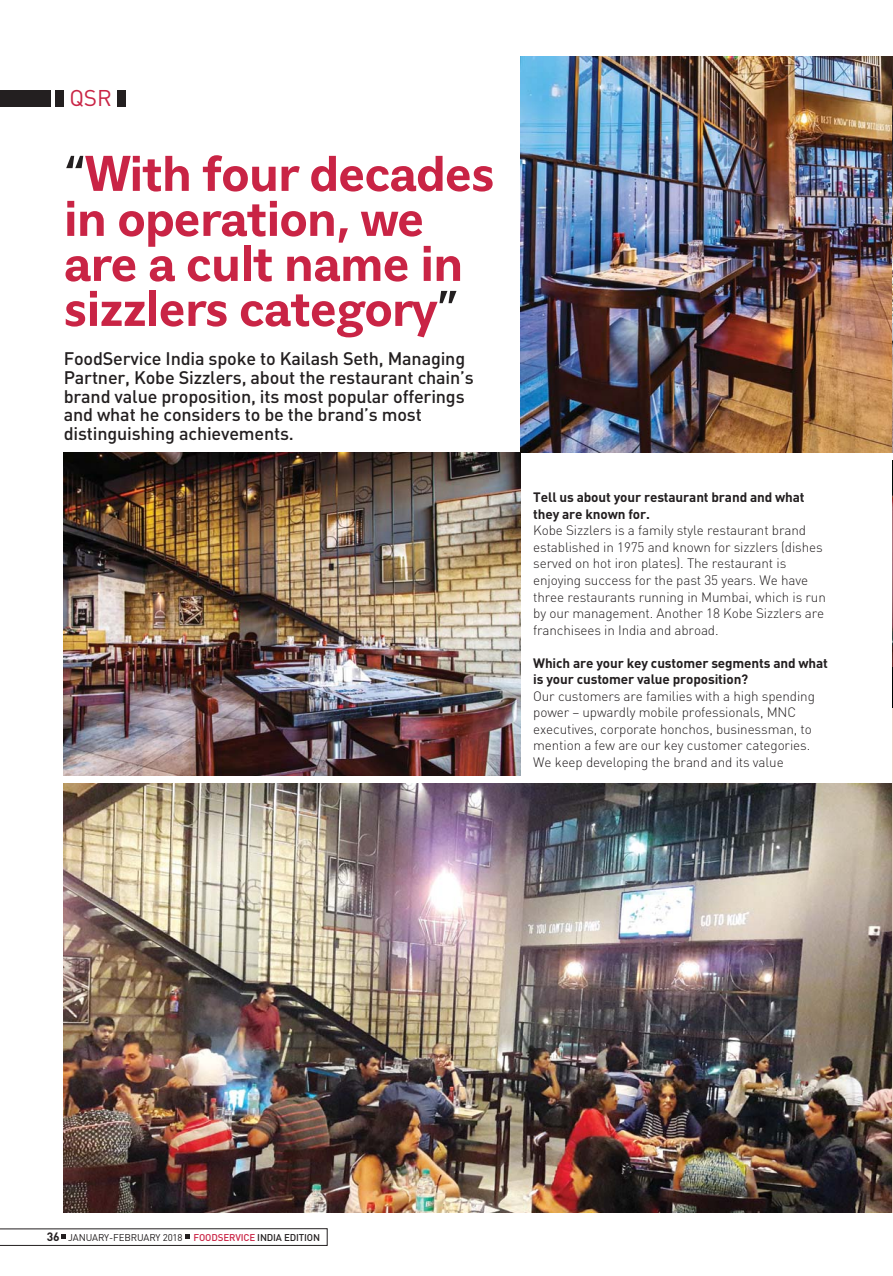
<style>
.page{position:relative;width:893px;height:1276px;background:#fff}
.page>*{position:absolute;margin:0;border:0;box-sizing:border-box;transform-origin:0 0}
.t1{font:700 52.5px/45px "Eau Naturelle Sans";letter-spacing:-.02em;color:#c92445}
.t2{font:22.5px "DIN";color:#c92445}
.t3{font:500 18px/18.8px "DIN";letter-spacing:-.01em;color:#231f20}
.t4{font:300 13.5px/16.5px "DIN";letter-spacing:-.01em;color:#231f20}
.t5{font:700 13.5px/16.5px "DIN";letter-spacing:-.01em;color:#231f20}
.t6{font:9.75px "DIN";letter-spacing:-.015em;color:#231f20}
.s1{font-weight:500;color:#231f20}
.s2{font-weight:700;font-size:12px}
.s3{font-weight:500;color:#c92445}
.s4{font-weight:500}
</style>
<div class="page">
<div style="left:55px;top:90px;width:9px;height:16px;background:#231f20"></div>
<div style="left:0;top:90px;width:50px;height:16px;background:#231f20"></div>
<div style="left:118px;top:90px;width:8px;height:16px;background:#231f20"></div>
<svg style="left:0;top:1228px;width:327px;height:17px"></svg>
<img style="left:64px;top:453px;width:456px;height:322px">
<img style="left:64px;top:783px;width:828px;height:429px">
<img style="left:520px;top:57px;width:372px;height:396px">
<img style="left:892px;top:461px;width:1px;height:208px">
<img style="left:892px;top:783px;width:1px;height:429px">
<img style="left:892px;top:57px;width:1px;height:396px">
<h2 class="t2" style="left:69px;top:90px;width:44px">QSR</h2>
<h1 class="t1" style="left:64px;top:156px;width:433px"><span class="s1">“</span>With four decades in operation, we are a cult name in sizzlers category<span class="s1">”</span></h1>
<h3 class="t3" style="left:64px;top:351px;width:412px">FoodService India spoke to Kailash Seth, Managing Partner, Kobe Sizzlers, about the restaurant chain’s brand value proposition, its most popular offerings and what he considers to be the brand’s most distinguishing achievements.</h3>
<p class="t5" style="left:533px;top:491px;width:273px">Tell us about your restaurant brand and what they are known for.</p>
<p class="t4" style="left:533px;top:524px;width:294px">Kobe Sizzlers is a family style restaurant brand established in 1975 and known for sizzlers (dishes served on hot iron plates). The restaurant is enjoying success for the past 35 years. We have three restaurants running in Mumbai, which is run by our management. Another 18 Kobe Sizzlers are franchisees in India and abroad.</p>
<p class="t5" style="left:533px;top:656px;width:296px">Which are your key customer segments and what is your customer value proposition?</p>
<p class="t4" style="left:533px;top:689px;width:283px">Our customers are families with a high spending power – upwardly mobile professionals, MNC executives, corporate honchos, businessman, to mention a few are our key customer categories.<br>We keep developing the brand and its value</p>
<p class="t6" style="left:47px;top:1234px;width:275px"><span class="s2">36</span> JANUARY-FEBRUARY 2018 <span class="s3">FOODSERVICE</span> <span class="s4">INDIA EDITION</span></p>
</div>
